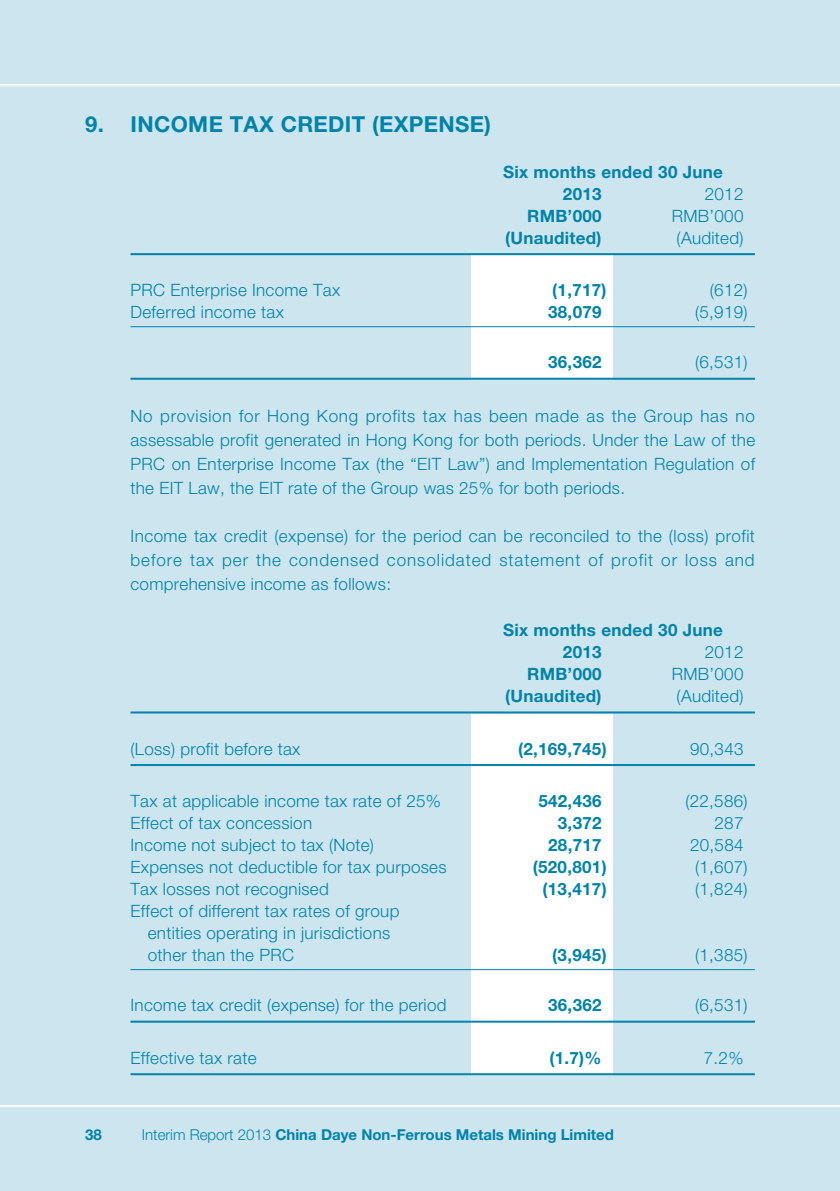
<style>
.page{position:relative;width:840px;height:1191px;background:#fff}
.page>*{position:absolute;margin:0;border:0;box-sizing:border-box;transform-origin:0 0}
.t1{font:700 22px "Helvetica Neue LT Std";letter-spacing:.015em;color:#0083a9}
.t2{font:300 17px/24px "Helvetica Neue LT Std";letter-spacing:.015em;color:#0083a9;text-align:justify}
.t3{font:700 17px/22px "Helvetica Neue LT Std";letter-spacing:.015em;color:#0083a9}
.t4{font:700 15px "Helvetica Neue LT Std";color:#0083a9}
.s1{font-weight:300}
</style>
<div class="page">
<div style="left:0;top:0;width:839px;height:1191px;background:#cce5ef"></div>
<hr style="left:0;top:1105px;width:839px;height:1px;background:#fff">
<hr style="left:0;top:1106px;width:839px;height:1px;background:#fff">
<hr style="left:0;top:84px;width:839px;height:1px;background:#fff">
<hr style="left:0;top:86px;width:839px;height:1px;background:#fff">
<div style="left:471px;top:256px;width:141px;height:122px;background:#fff"></div>
<hr style="left:130px;top:253px;width:341px;height:2px;background:#0083a9">
<hr style="left:471px;top:253px;width:141px;height:2px;background:#0083a9">
<hr style="left:612px;top:253px;width:142px;height:2px;background:#0083a9">
<hr style="left:130px;top:326px;width:341px;height:1px;background:#0083a9">
<hr style="left:471px;top:326px;width:141px;height:1px;background:#0083a9">
<hr style="left:612px;top:326px;width:142px;height:1px;background:#0083a9">
<hr style="left:130px;top:378px;width:341px;height:2px;background:#0083a9">
<hr style="left:471px;top:378px;width:141px;height:2px;background:#0083a9">
<hr style="left:612px;top:378px;width:142px;height:2px;background:#0083a9">
<div style="left:471px;top:713px;width:141px;height:360px;background:#fff"></div>
<hr style="left:130px;top:711px;width:341px;height:2px;background:#0083a9">
<hr style="left:471px;top:711px;width:141px;height:2px;background:#0083a9">
<hr style="left:612px;top:711px;width:142px;height:2px;background:#0083a9">
<hr style="left:130px;top:764px;width:341px;height:2px;background:#0083a9">
<hr style="left:471px;top:764px;width:141px;height:2px;background:#0083a9">
<hr style="left:612px;top:764px;width:142px;height:2px;background:#0083a9">
<hr style="left:130px;top:969px;width:341px;height:1px;background:#0083a9">
<hr style="left:471px;top:969px;width:141px;height:1px;background:#0083a9">
<hr style="left:612px;top:969px;width:142px;height:1px;background:#0083a9">
<hr style="left:130px;top:1020px;width:341px;height:2px;background:#0083a9">
<hr style="left:471px;top:1020px;width:141px;height:2px;background:#0083a9">
<hr style="left:612px;top:1020px;width:142px;height:2px;background:#0083a9">
<hr style="left:130px;top:1073px;width:341px;height:2px;background:#0083a9">
<hr style="left:471px;top:1073px;width:141px;height:2px;background:#0083a9">
<hr style="left:612px;top:1073px;width:142px;height:2px;background:#0083a9">
<p class="t1" style="left:85px;top:110px;width:407px">9. INCOME TAX CREDIT (EXPENSE)</p>
<p class="t3" style="left:562px;top:160px;width:161px;text-indent:-60px">Six months ended 30 June<br>2013</p>
<p class="t2" style="left:704px;top:181px;width:40px">2012</p>
<p class="t3" style="left:526px;top:204px;width:76px">RMB’000</p>
<p class="t2" style="left:671px;top:203px;width:73px">RMB’000</p>
<p class="t3" style="left:505px;top:226px;width:98px">(Unaudited)</p>
<p class="t2" style="left:676px;top:225px;width:68px">(Audited)</p>
<p class="t2" style="left:130px;top:278px;width:211px">PRC Enterprise Income Tax</p>
<p class="t3" style="left:552px;top:279px;width:56px">(1,717)</p>
<p class="t2" style="left:709px;top:278px;width:39px">(612)</p>
<p class="t2" style="left:130px;top:300px;width:155px">Deferred income tax</p>
<p class="t3" style="left:548px;top:301px;width:55px">38,079</p>
<p class="t2" style="left:694px;top:300px;width:54px">(5,919)</p>
<p class="t3" style="left:548px;top:351px;width:55px">36,362</p>
<p class="t2" style="left:694px;top:350px;width:54px">(6,531)</p>
<p class="t2" style="left:130px;top:403px;width:625px">No provision for Hong Kong profits tax has been made as the Group has no assessable profit generated in Hong Kong for both periods. Under the Law of the PRC on Enterprise Income Tax (the “EIT Law”) and Implementation Regulation of the EIT Law, the EIT rate of the Group was 25% for both periods.</p>
<p class="t2" style="left:130px;top:523px;width:625px">Income tax credit (expense) for the period can be reconciled to the (loss) profit before tax per the condensed consolidated statement of profit or loss and comprehensive income as follows:</p>
<p class="t3" style="left:562px;top:618px;width:161px;text-indent:-60px">Six months ended 30 June<br>2013</p>
<p class="t2" style="left:704px;top:639px;width:40px">2012</p>
<p class="t3" style="left:526px;top:662px;width:76px">RMB’000</p>
<p class="t2" style="left:671px;top:661px;width:73px">RMB’000</p>
<p class="t3" style="left:505px;top:684px;width:98px">(Unaudited)</p>
<p class="t2" style="left:676px;top:683px;width:68px">(Audited)</p>
<p class="t2" style="left:130px;top:736px;width:171px">(Loss) profit before tax</p>
<p class="t3" style="left:517px;top:737px;width:90px">(2,169,745)</p>
<p class="t2" style="left:689px;top:736px;width:55px">90,343</p>
<p class="t2" style="left:130px;top:788px;width:312px">Tax at applicable income tax rate of 25%</p>
<p class="t3" style="left:538px;top:789px;width:65px">542,436</p>
<p class="t2" style="left:685px;top:788px;width:64px">(22,586)</p>
<p class="t2" style="left:130px;top:810px;width:183px">Effect of tax concession</p>
<p class="t3" style="left:557px;top:811px;width:45px">3,372</p>
<p class="t2" style="left:714px;top:810px;width:30px">287</p>
<p class="t2" style="left:130px;top:832px;width:245px">Income not subject to tax (Note)</p>
<p class="t3" style="left:548px;top:833px;width:55px">28,717</p>
<p class="t2" style="left:689px;top:832px;width:55px">20,584</p>
<p class="t2" style="left:130px;top:854px;width:317px">Expenses not deductible for tax purposes</p>
<p class="t3" style="left:532px;top:855px;width:75px">(520,801)</p>
<p class="t2" style="left:694px;top:854px;width:54px">(1,607)</p>
<p class="t2" style="left:130px;top:876px;width:200px">Tax losses not recognised</p>
<p class="t3" style="left:542px;top:877px;width:66px">(13,417)</p>
<p class="t2" style="left:694px;top:876px;width:54px">(1,824)</p>
<p class="t2" style="left:148px;top:899px;width:253px;line-height:22px;text-align:left;text-indent:-17px">Effect of different tax rates of group entities operating in jurisdictions other than the PRC</p>
<p class="t3" style="left:552px;top:943px;width:56px">(3,945)</p>
<p class="t2" style="left:694px;top:942px;width:54px">(1,385)</p>
<p class="t2" style="left:130px;top:992px;width:317px">Income tax credit (expense) for the period</p>
<p class="t3" style="left:548px;top:993px;width:55px">36,362</p>
<p class="t2" style="left:694px;top:992px;width:54px">(6,531)</p>
<p class="t2" style="left:130px;top:1045px;width:127px">Effective tax rate</p>
<p class="t3" style="left:549px;top:1046px;width:54px">(1.7)%</p>
<p class="t2" style="left:703px;top:1045px;width:41px">7.2%</p>
<p class="t4" style="left:85px;top:1125px;width:18px">38</p>
<p class="t4" style="left:142px;top:1125px;width:473px"><span class="s1">Interim Report 2013</span> China Daye Non-Ferrous Metals Mining Limited</p>
</div>
